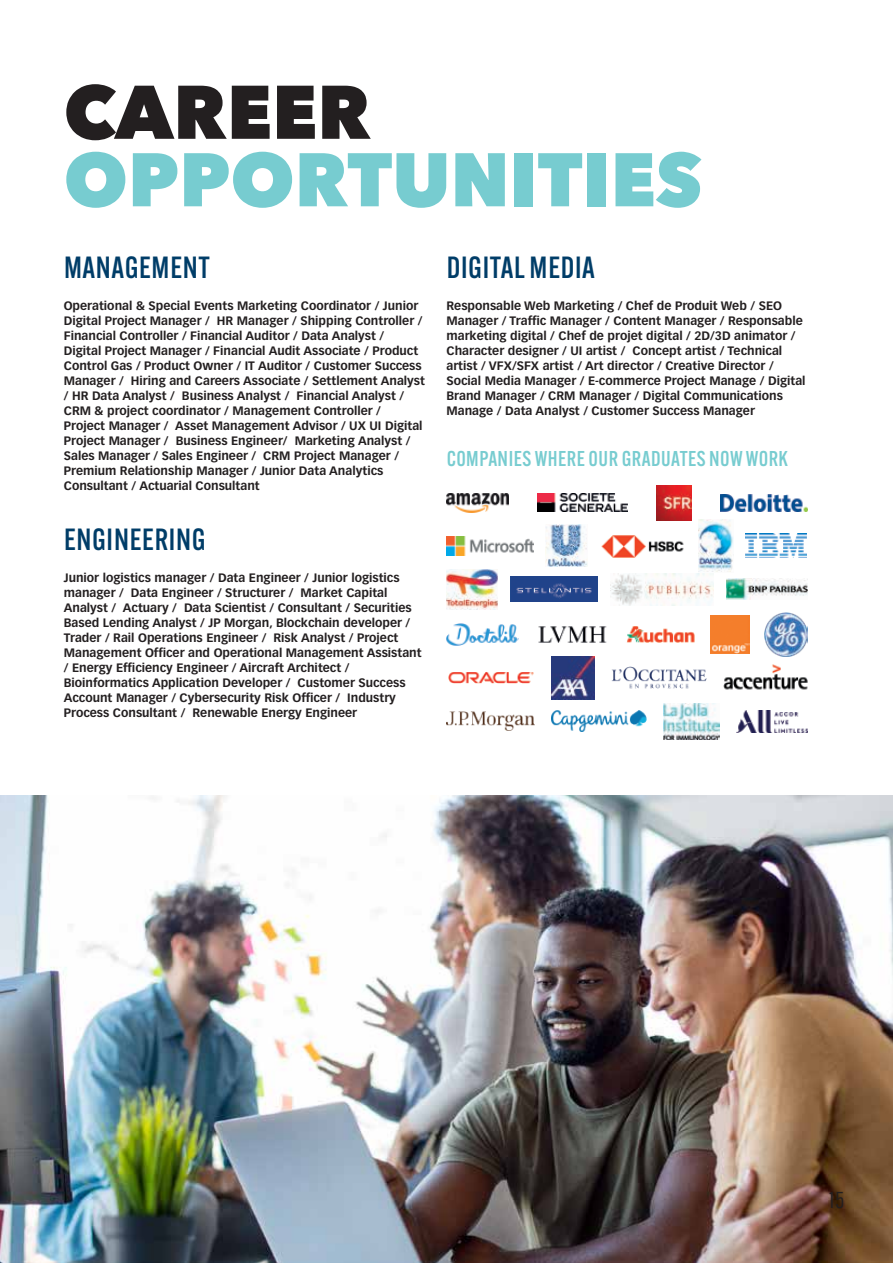
<style>
.page{position:relative;width:893px;height:1263px;background:#fff}
.page>*{position:absolute;margin:0;border:0;box-sizing:border-box;transform-origin:0 0}
.t1{font:800 75px "Avenir Next";color:#77ccd0}
.t2{font:800 75px "Avenir Next";color:#231f20}
.t3{font:500 30px "Alternate Gothic ATF";letter-spacing:.02em;color:#003d68}
.t4{font:22.5px "Alternate Gothic ATF";color:#231f20}
.t5{font:500 21px "Alternate Gothic ATF";letter-spacing:.02em;color:#77ccd0}
.t6{font:700 12px/15px "Vectora LT Std";color:#231f20}
</style>
<div class="page">
<img style="left:0;top:796px;width:893px;height:467px">
<img style="left:627px;top:626px;width:68px;height:17px">
<img style="left:721px;top:495px;width:87px;height:16px">
<img style="left:601px;top:535px;width:83px;height:23px">
<img style="left:737px;top:710px;width:71px;height:22px">
<img style="left:446px;top:536px;width:88px;height:19px">
<img style="left:611px;top:573px;width:102px;height:32px">
<img style="left:537px;top:494px;width:91px;height:18px">
<img style="left:723px;top:664px;width:85px;height:26px">
<img style="left:726px;top:579px;width:82px;height:21px">
<img style="left:510px;top:577px;width:88px;height:25px">
<img style="left:745px;top:534px;width:61px;height:24px">
<img style="left:448px;top:672px;width:86px;height:12px">
<img style="left:656px;top:485px;width:36px;height:36px">
<img style="left:698px;top:519px;width:35px;height:53px">
<img style="left:551px;top:711px;width:96px;height:21px">
<img style="left:551px;top:656px;width:43px;height:43px">
<img style="left:710px;top:615px;width:39px;height:39px">
<img style="left:764px;top:613px;width:44px;height:43px">
<img style="left:446px;top:494px;width:63px;height:18px">
<img style="left:446px;top:623px;width:73px;height:23px">
<img style="left:546px;top:525px;width:41px;height:42px">
<img style="left:538px;top:626px;width:69px;height:17px">
<img style="left:446px;top:569px;width:52px;height:40px">
<img style="left:611px;top:667px;width:95px;height:21px">
<img style="left:446px;top:712px;width:88px;height:19px">
<img style="left:664px;top:703px;width:56px;height:36px">
<h1 class="t2" style="left:64px;top:66px;width:309px">CAREER</h1>
<h1 class="t1" style="left:64px;top:133px;width:640px">OPPORTUNITIES</h1>
<h2 class="t3" style="left:64px;top:248px;width:147px">MANAGEMENT</h2>
<p class="t6" style="left:64px;top:298px;width:363px">Operational &amp; Special Events Marketing Coordinator / Junior Digital Project Manager / HR Manager / Shipping Controller / Financial Controller / Financial Auditor / Data Analyst /<br>Digital Project Manager / Financial Audit Associate / Product Control Gas / Product Owner / IT Auditor / Customer Success Manager / Hiring and Careers Associate / Settlement Analyst / HR Data Analyst / Business Analyst / Financial Analyst / CRM &amp; project coordinator / Management Controller / Project Manager / Asset Management Advisor / UX UI Digital Project Manager / Business Engineer/ Marketing Analyst / Sales Manager / Sales Engineer / CRM Project Manager / Premium Relationship Manager / Junior Data Analytics Consultant / Actuarial Consultant</p>
<h2 class="t3" style="left:64px;top:520px;width:143px">ENGINEERING</h2>
<p class="t6" style="left:64px;top:570px;width:359px">Junior logistics manager / Data Engineer / Junior logistics manager / Data Engineer / Structurer / Market Capital Analyst / Actuary / Data Scientist / Consultant / Securities Based Lending Analyst / JP Morgan, Blockchain developer / Trader / Rail Operations Engineer / Risk Analyst / Project Management Officer and Operational Management Assistant / Energy Efficiency Engineer / Aircraft Architect / Bioinformatics Application Developer / Customer Success Account Manager / Cybersecurity Risk Officer / Industry Process Consultant / Renewable Energy Engineer</p>
<h2 class="t3" style="left:447px;top:248px;width:150px">DIGITAL MEDIA</h2>
<p class="t6" style="left:446px;top:298px;width:361px">Responsable Web Marketing / Chef de Produit Web / SEO Manager / Traffic Manager / Content Manager / Responsable marketing digital / Chef de projet digital / 2D/3D animator / Character designer / UI artist / Concept artist / Technical artist / VFX/SFX artist / Art director / Creative Director / Social Media Manager / E-commerce Project Manage / Digital Brand Manager / CRM Manager / Digital Communications Manage / Data Analyst / Customer Success Manager</p>
<h3 class="t5" style="left:447px;top:445px;width:343px">COMPANIES WHERE OUR GRADUATES NOW WORK</h3>
<h3 class="t4" style="left:829px;top:1186px;width:17px">15</h3>
</div>
